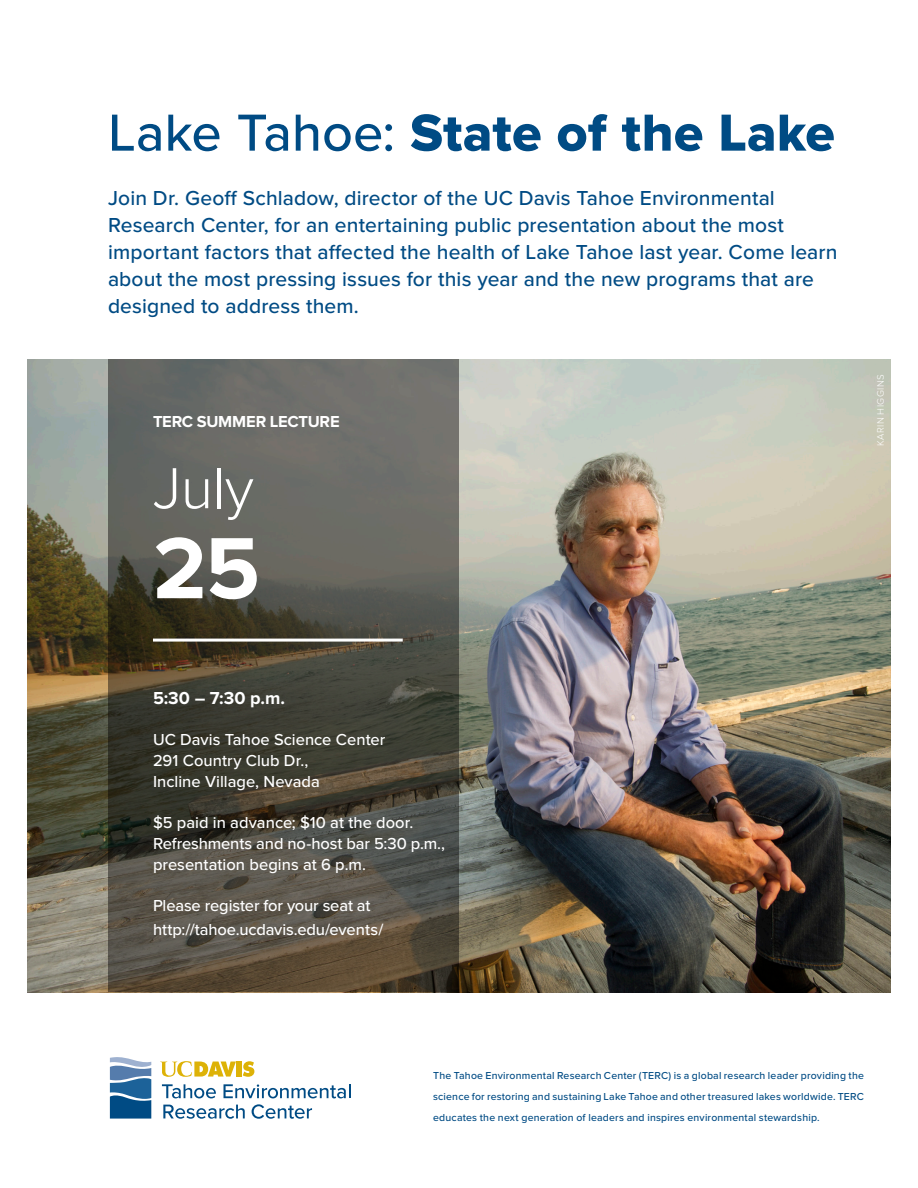
<style>
.page{position:relative;width:918px;height:1188px;background:#fff}
.page>*{position:absolute;margin:0;border:0;box-sizing:border-box;transform-origin:0 0}
.Date_Number{font:700 90px "Proxima Nova";color:#fff}
.Weekday{font:300 60px "Proxima Nova";color:#fff}
.Poster_Headline{font:54px "Proxima Nova Extrabld";color:#004b84}
.Poster_Headline-2{font:500 21px/27px "Proxima Nova";letter-spacing:.005em;color:#004b84}
.Subhead_2{font:700 18px "Proxima Nova";color:#fff}
.Body_Copy_2{font:500 16.5px/21px "Proxima Nova";color:#fff}
.Weekday-2{font:700 16.5px "Proxima Nova";letter-spacing:-.01em;color:#fff}
.Subhead_1{font:500 10.5px/21px "Proxima Nova";letter-spacing:.02em;color:#004b84;text-align:justify}
.Photo_Credit{font:300 9.75px "Proxima Nova";letter-spacing:.045em;color:#fff}
.s1{font-family:"Proxima Nova";font-weight:500}
</style>
<div class="page">
<img style="left:27px;top:360px;width:864px;height:632px">
<svg style="left:108px;top:360px;width:351px;height:632px;background:#555249"></svg>
<hr style="left:153px;top:639px;width:250px;height:3px;background:#fff">
<svg style="left:243px;top:1061px;width:11px;height:16px"></svg>
<div style="left:236px;top:1062px;width:6px;height:15px;background:#ddb207"></div>
<svg style="left:160px;top:1061px;width:76px;height:16px"></svg>
<svg style="left:162px;top:1084px;width:54px;height:14px"></svg>
<svg style="left:224px;top:1084px;width:127px;height:14px"></svg>
<svg style="left:163px;top:1105px;width:82px;height:14px"></svg>
<svg style="left:252px;top:1104px;width:60px;height:15px"></svg>
<svg style="left:110px;top:1057px;width:41px;height:62px;background:#4e80ab"></svg>
<p class="Poster_Headline" style="left:108px;top:102px;width:728px"><span class="s1">Lake Tahoe:</span> State of the Lake</p>
<p class="Poster_Headline-2" style="left:108px;top:185px;width:731px">Join Dr. Geoff Schladow, director of the UC Davis Tahoe Environmental Research Center, for an entertaining public presentation about the most important factors that affected the health of Lake Tahoe last year. Come learn about the most pressing issues for this year and the new programs that are designed to address them.</p>
<p class="Weekday-2" style="left:153px;top:412px;width:188px">TERC SUMMER LECTURE</p>
<p class="Weekday" style="left:153px;top:454px;width:102px">July</p>
<p class="Date_Number" style="left:153px;top:516px;width:108px">25</p>
<p class="Subhead_2" style="left:153px;top:687px;width:134px">5:30 – 7:30 p.m.</p>
<p class="Body_Copy_2" style="left:153px;top:729px;width:234px">UC Davis Tahoe Science Center<br>291 Country Club Dr.,<br>Incline Village, Nevada</p>
<p class="Body_Copy_2" style="left:153px;top:813px;width:294px">$5 paid in advance; $10 at the door.<br>Refreshments and no-host bar 5:30 p.m., presentation begins at 6 p.m.</p>
<p class="Body_Copy_2" style="left:153px;top:894px;width:232px;line-height:24px">Please register for your seat at http://tahoe.ucdavis.edu/events/</p>
<p class="Photo_Credit" style="left:875px;top:446px;width:73px;rotate:-90deg">KARIN HIGGINS</p>
<p class="Subhead_1" style="left:433px;top:1065px;width:432px">The Tahoe Environmental Research Center (TERC) is a global research leader providing the science for restoring and sustaining Lake Tahoe and other treasured lakes worldwide. TERC educates the next generation of leaders and inspires environmental stewardship.</p>
</div>
